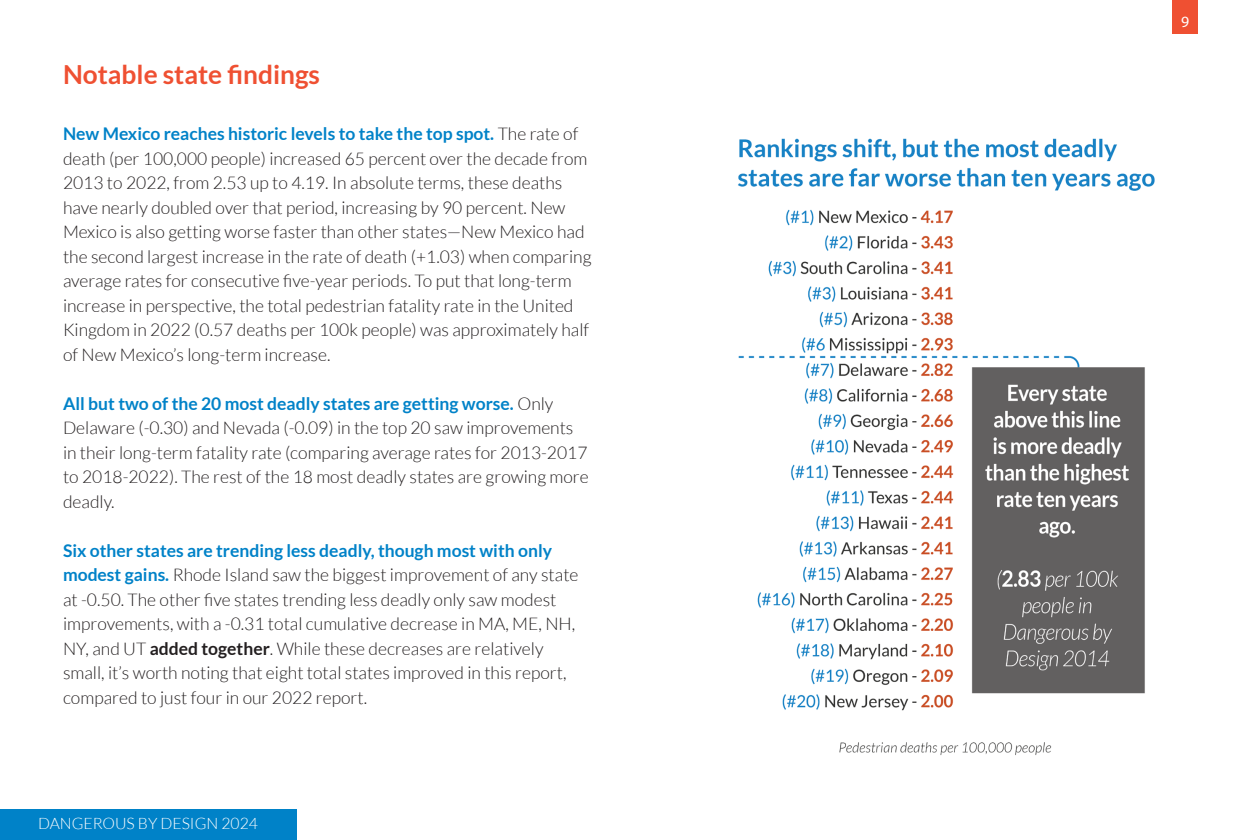
<style>
.page{position:relative;width:1260px;height:840px;background:#fff}
.page>*{position:absolute;margin:0;border:0;box-sizing:border-box;transform-origin:0 0}
.Pullquote{font:700 26.25px "Lato";color:#ef5032}
.Body_Text{font:300 17.5px/24.5px "Lato";color:#231f20}
.t1{font:300 15.75px "Lato";color:#fff}
.t2{font:15.75px "Myriad Pro";color:#fff}
.s1{font-weight:700;color:#0082c8}
.s2{font-weight:700}
</style>
<div class="page">
<div style="left:1172px;top:0;width:26px;height:34px;background:#ef5032"></div>
<div style="left:0;top:810px;width:296px;height:30px;background:#0082c8"></div>
<img style="left:738px;top:138px;width:417px;height:617px">
<p class="Pullquote" style="left:63px;top:60px;width:259px">Notable state findings</p>
<p class="Body_Text" style="left:63px;top:122px;width:530px"><span class="s1">New Mexico reaches historic levels to take the top spot.</span> The rate of death (per 100,000 people) increased 65 percent over the decade from 2013 to 2022, from 2.53 up to 4.19. In absolute terms, these deaths have nearly doubled over that period, increasing by 90 percent. New Mexico is also getting worse faster than other states—New Mexico had the second largest increase in the rate of death (+1.03) when comparing average rates for consecutive five-year periods. To put that long-term increase in perspective, the total pedestrian fatality rate in the United Kingdom in 2022 (0.57 deaths per 100k people) was approximately half of New Mexico’s long-term increase.</p>
<p class="Body_Text" style="left:63px;top:391px;width:527px"><span class="s1">All but two of the 20 most deadly states are getting worse.</span> Only Delaware (-0.30) and Nevada (-0.09) in the top 20 saw improvements in their long-term fatality rate (comparing average rates for 2013-2017 to 2018-2022). The rest of the 18 most deadly states are growing more deadly.</p>
<p class="Body_Text" style="left:63px;top:538px;width:517px"><span class="s1">Six other states are trending less deadly, though most with only modest gains.</span> Rhode Island saw the biggest improvement of any state at -0.50. The other five states trending less deadly only saw modest improvements, with a -0.31 total cumulative decrease in MA, ME, NH, NY, and UT <span class="s2">added together</span>. While these decreases are relatively small, it’s worth noting that eight total states improved in this report, compared to just four in our 2022 report.</p>
<p class="t1" style="left:38px;top:815px;width:221px">DANGEROUS BY DESIGN 2024</p>
<p class="t2" style="left:1181px;top:12px;width:10px">9</p>
</div>
